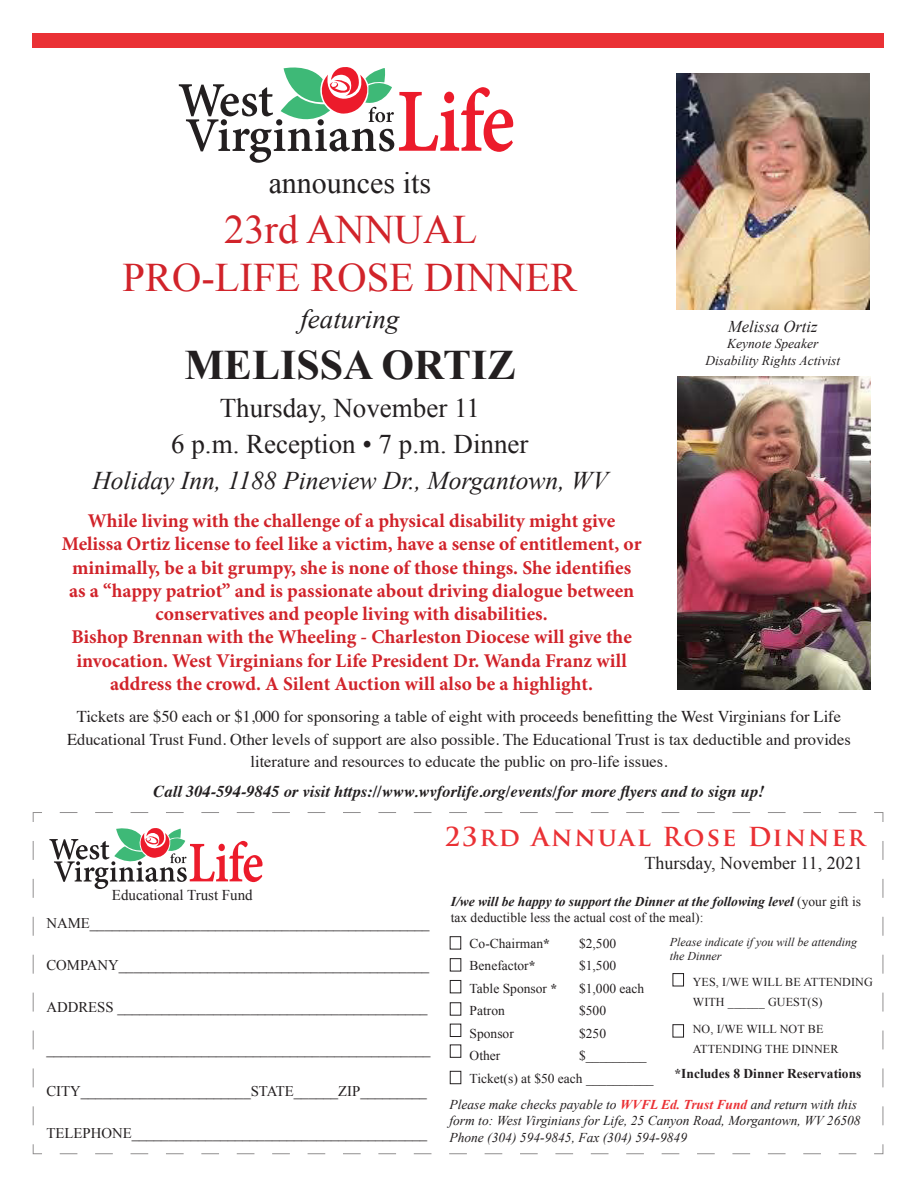
<style>
.page{position:relative;width:918px;height:1188px;background:#fff}
.page>*{position:absolute;margin:0;border:0;box-sizing:border-box;transform-origin:0 0}
.t1{font:700 42px "Times New Roman";color:#231f20}
.t2{font:40.5px "Times New Roman";color:#d1232a}
.t3{font:30px "Times New Roman";color:#231f20}
.t4{font:27px "Times New Roman";color:#231f20}
.t5{font:italic 27px "Times New Roman";color:#231f20}
.t6{font:italic 25.5px "Times New Roman";color:#231f20}
.t7{font:700 25.5px "Trajan Pro";letter-spacing:.075em;color:#ea3135}
.t8{font:700 19.5px/23.2px "Minion Pro";color:#d1232a;text-align:center}
.t9{font:18px "Times New Roman";color:#231f20}
.t10{font:16.5px/22.5px "Times";color:#231f20;text-align:center}
.t11{font:italic 700 16.5px "Times";color:#231f20}
.t12{font:italic 16.5px "Times New Roman";color:#231f20}
.t13{font:15px "Times New Roman";color:#231f20}
.t14{font:14.7px "Times New Roman";color:#231f20}
.t15{font:italic 13.5px/16.5px "Times New Roman";color:#231f20}
.t16{font:13.5px "Times New Roman";color:#231f20}
.t17{font:italic 700 13.5px/16.5px "Times New Roman";color:#231f20}
.t18{font:700 13.5px "Times New Roman";color:#231f20}
.t19{font:12.15px/20.1px "Times New Roman";letter-spacing:.01em;color:#231f20}
.t20{font:italic 12px/14.4px "Times New Roman";color:#231f20}
.s1{font-weight:400;font-style:normal}
.s2{font-weight:700}
.s3{font-weight:700;color:#ea3135}
</style>
<div class="page">
<svg style="left:32px;top:812px;width:852px;height:342px"></svg>
<hr style="left:143px;top:890px;width:531px;height:1px;background:#fff">
<div style="left:450px;top:936px;width:11px;height:13px;border:1px solid #231f20"></div>
<div style="left:450px;top:958px;width:11px;height:13px;border:1px solid #231f20"></div>
<div style="left:450px;top:980px;width:11px;height:13px;border:1px solid #231f20"></div>
<div style="left:450px;top:1002px;width:11px;height:14px;border:1px solid #231f20"></div>
<div style="left:450px;top:1024px;width:11px;height:13px;border:1px solid #231f20"></div>
<div style="left:450px;top:1045px;width:11px;height:13px;border:1px solid #231f20"></div>
<div style="left:450px;top:1071px;width:11px;height:13px;border:1px solid #231f20"></div>
<div style="left:673px;top:973px;width:11px;height:13px;border:1px solid #231f20"></div>
<div style="left:673px;top:1024px;width:11px;height:13px;border:1px solid #231f20"></div>
<div style="left:32px;top:34px;width:852px;height:14px;background:#ea3135"></div>
<svg style="left:179px;top:67px;width:334px;height:96px"></svg>
<svg style="left:49px;top:825px;width:214px;height:64px"></svg>
<img style="left:676px;top:73px;width:194px;height:237px">
<img style="left:677px;top:376px;width:193px;height:313px">
<p class="t3" style="left:269px;top:163px;width:164px">announces its</p>
<p class="t2" style="left:224px;top:202px;width:255px">23rd ANNUAL</p>
<p class="t2" style="left:123px;top:250px;width:456px">PRO-LIFE ROSE DINNER</p>
<p class="t5" style="left:300px;top:301px;width:101px">featuring</p>
<p class="t1" style="left:184px;top:336px;width:333px">MELISSA ORTIZ</p>
<p class="t4" style="left:220px;top:390px;width:262px">Thursday, November 11</p>
<p class="t4" style="left:171px;top:426px;width:359px">6 p.m. Reception • 7 p.m. Dinner</p>
<p class="t6" style="left:92px;top:463px;width:517px">Holiday Inn, 1188 Pineview Dr., Morgantown, WV</p>
<p class="t8" style="left:62px;top:509px;width:581px">While living with the challenge of a physical disability might give Melissa Ortiz license to feel like a victim, have a sense of entitlement, or minimally, be a bit grumpy, she is none of those things. She identifies as a “happy patriot” and is passionate about driving dialogue between conservatives and people living with disabilities.</p>
<p class="t8" style="left:71px;top:625px;width:562px">Bishop Brennan with the Wheeling - Charleston Diocese will give the invocation. West Virginians for Life President Dr. Wanda Franz will address the crowd. A Silent Auction will also be a highlight.</p>
<p class="t12" style="left:728px;top:315px;width:91px">Melissa Ortiz</p>
<p class="t15" style="left:727px;top:335px;width:93px">Keynote Speaker</p>
<p class="t15" style="left:705px;top:351px;width:136px">Disability Rights Activist</p>
<p class="t10" style="left:67px;top:704px;width:785px">Tickets are $50 each or $1,000 for sponsoring a table of eight with proceeds benefitting the West Virginians for Life<br>Educational Trust Fund. Other levels of support are also possible. The Educational Trust is tax deductible and provides literature and resources to educate the public on pro-life issues.</p>
<p class="t11" style="left:154px;top:776px;width:612px">Call 304-594-9845 or visit https://www.wvforlife.org/events/for more flyers and to sign up!</p>
<p class="t7" style="left:445px;top:821px;width:422px">23rd Annual Rose Dinner</p>
<p class="t13" style="left:112px;top:885px;width:142px">Educational Trust Fund</p>
<p class="t14" style="left:46px;top:913px;width:385px">NAME______________________________________________</p>
<p class="t14" style="left:46px;top:955px;width:384px">COMPANY__________________________________________</p>
<p class="t14" style="left:46px;top:997px;width:383px">ADDRESS __________________________________________</p>
<p class="t14" style="left:46px;top:1039px;width:386px">____________________________________________________</p>
<p class="t14" style="left:46px;top:1081px;width:382px">CITY_______________________STATE______ZIP_________</p>
<p class="t14" style="left:46px;top:1123px;width:382px">TELEPHONE________________________________________</p>
<p class="t9" style="left:644px;top:851px;width:220px">Thursday, November 11, 2021</p>
<p class="t17" style="left:451px;top:893px;width:412px">I/we will be happy to support the Dinner at the following level <span class="s1">(your gift is tax deductible less the actual cost of the meal):</span></p>
<p class="t16" style="left:470px;top:934px;width:82px">Co-Chairman<span class="s2">*</span></p>
<p class="t16" style="left:579px;top:934px;width:39px">$2,500</p>
<p class="t16" style="left:470px;top:957px;width:67px">Benefactor<span class="s2">*</span></p>
<p class="t16" style="left:579px;top:957px;width:39px">$1,500</p>
<p class="t16" style="left:470px;top:979px;width:89px">Table Sponsor <span class="s2">*</span></p>
<p class="t16" style="left:579px;top:979px;width:67px">$1,000 each</p>
<p class="t16" style="left:470px;top:1002px;width:37px">Patron</p>
<p class="t16" style="left:579px;top:1002px;width:28px">$500</p>
<p class="t16" style="left:470px;top:1024px;width:46px">Sponsor</p>
<p class="t16" style="left:579px;top:1024px;width:28px">$250</p>
<p class="t16" style="left:470px;top:1047px;width:32px">Other</p>
<p class="t16" style="left:579px;top:1047px;width:69px">$_________</p>
<p class="t16" style="left:470px;top:1069px;width:185px">Ticket(s) at $50 each __________</p>
<p class="t20" style="left:670px;top:934px;width:189px">Please indicate if you will be attending the Dinner</p>
<p class="t19" style="left:693px;top:972px;width:182px">YES, I/WE WILL BE ATTENDING<br>WITH ______ GUEST(S)</p>
<p class="t19" style="left:693px;top:1019px;width:132px">NO, I/WE WILL NOT BE</p>
<p class="t19" style="left:693px;top:1038px;width:147px">ATTENDING THE DINNER</p>
<p class="t18" style="left:675px;top:1064px;width:188px">*Includes 8 Dinner Reservations</p>
<p class="t15" style="left:449px;top:1096px;width:413px">Please make checks payable to <span class="s3">WVFL Ed. Trust Fund</span> and return with this form to: West Virginians for Life, 25 Canyon Road, Morgantown, WV 26508</p>
<p class="t15" style="left:449px;top:1129px;width:239px">Phone (304) 594-9845, Fax (304) 594-9849</p>
</div>
